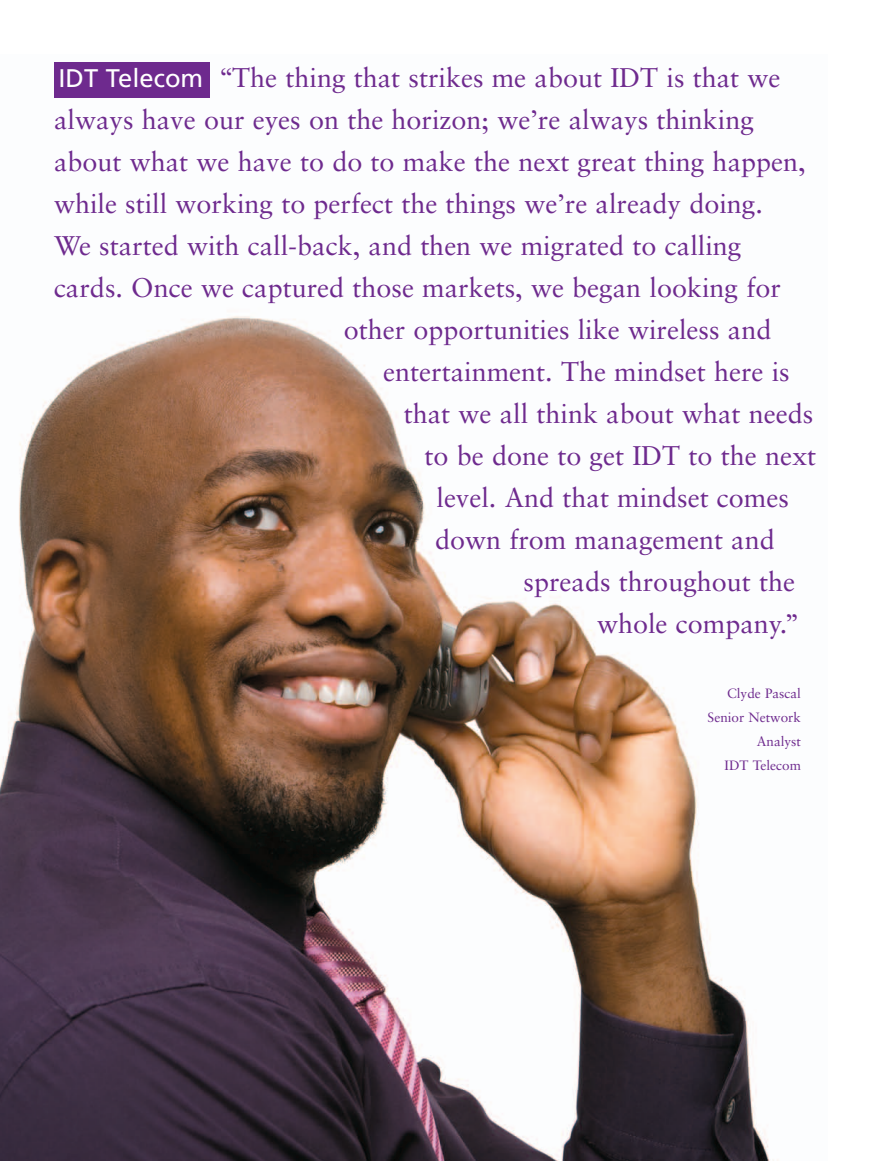
<style>
.page{position:relative;width:891px;height:1161px;background:#fff}
.page>*{position:absolute;margin:0;border:0;box-sizing:border-box;transform-origin:0 0}
.t1{font:27px "Sabon";color:#6e2a8e}
.t2{font:25.5px "Frutiger";color:#fff}
.t3{font:13.5px/24px "Sabon";color:#6e2a8e;text-align:right}
</style>
<div class="page">
<img style="left:0;top:316px;width:778px;height:845px">
<div style="left:54px;top:62px;width:156px;height:36px;background:#6e2a8e"></div>
<p class="t1" style="left:219px;top:66px;width:563px">“The thing that strikes me about IDT is that we</p>
<p class="t1" style="left:54px;top:108px;width:702px">always have our eyes on the horizon; we’re always thinking</p>
<p class="t1" style="left:54px;top:150px;width:753px">about what we have to do to make the next great thing happen,</p>
<p class="t1" style="left:54px;top:192px;width:710px">while still working to perfect the things we’re already doing.</p>
<p class="t1" style="left:54px;top:234px;width:689px">We started with call-back, and then we migrated to calling</p>
<p class="t1" style="left:54px;top:276px;width:728px">cards. Once we captured those markets, we began looking for</p>
<p class="t1" style="left:344px;top:318px;width:429px">other opportunities like wireless and</p>
<p class="t1" style="left:383px;top:360px;width:408px">entertainment. The mindset here is</p>
<p class="t1" style="left:404px;top:402px;width:411px">that we all think about what needs</p>
<p class="t1" style="left:425px;top:444px;width:393px">to be done to get IDT to the next</p>
<p class="t1" style="left:436px;top:486px;width:354px">level. And that mindset comes</p>
<p class="t1" style="left:435px;top:528px;width:341px">down from management and</p>
<p class="t1" style="left:524px;top:570px;width:273px">spreads throughout the</p>
<p class="t1" style="left:597px;top:612px;width:204px">whole company.”</p>
<p class="t2" style="left:58px;top:68px;width:146px">IDT Telecom</p>
<p class="t3" style="left:708px;top:682px;width:95px">Clyde Pascal<br>Senior Network<br>Analyst<br>IDT Telecom</p>
</div>
